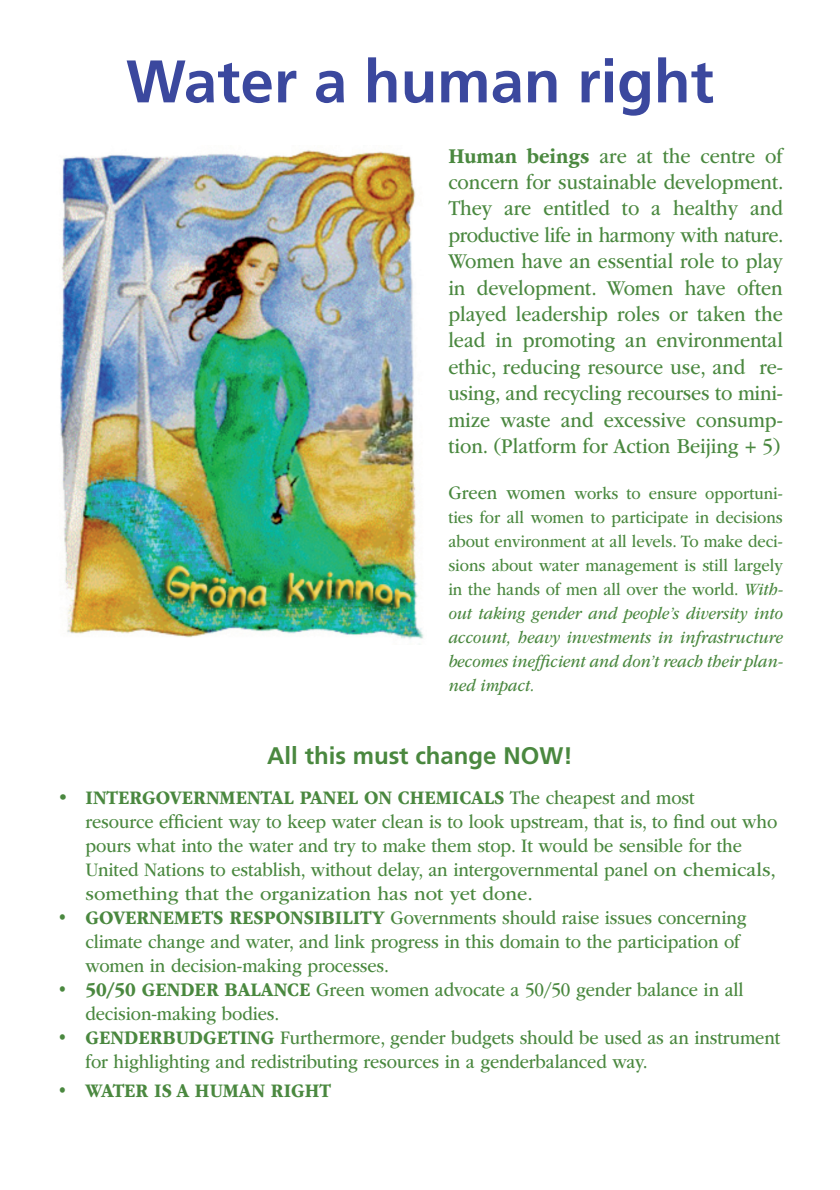
<style>
.page{position:relative;width:840px;height:1190px;background:#fff}
.page>*{position:absolute;margin:0;border:0;box-sizing:border-box;transform-origin:0 0}
.t1{font:700 60px "Frutiger LT Std";color:#3b489e}
.t2{font:700 24px "Frutiger LT Std";color:#4a883f}
.t3{font:22px/26.4px "ITC Garamond Std";color:#4a883f;text-align:justify;scale:.9 1}
.t4{font:20px/24px "ITC Garamond Std";letter-spacing:-.005em;color:#4a883f;scale:.9 1}
.t5{font:20px/24px "ITC Garamond Std";letter-spacing:-.005em;color:#4a883f}
.t6{font:700 20px "ITC Garamond Std";color:#4a883f;scale:.9 1}
.t7{font:18px/24px "ITC Garamond Std";color:#4a883f;text-align:justify;scale:.9 1}
.s1{font-weight:700}
.s2{font-size:20px}
.s3{font-style:italic}
.s4{font-weight:400}
</style>
<div class="page">
<img style="left:60px;top:150px;width:364px;height:489px">
<h1 class="t1" style="left:126px;top:57px;width:589px">Water a human right</h1>
<p class="t3" style="left:448px;top:144px;width:374px"><span class="s1">Human beings</span> are at the centre of concern for sustainable development.<br>They are entitled to a healthy and productive life in harmony with nature.<br>Women have an essential role to play in development. Women have often played leadership roles or taken the lead in promoting an environmental ethic, reducing resource use, and re&shy;using, and recycling recourses to mini&shy;mize waste and excessive consump&shy;tion. (Platform for Action Beijing + 5)</p>
<p class="t7" style="left:448px;top:482px;width:373px"><span class="s2">Green women</span> works to ensure opportuni&shy;ties for all women to participate in decisions about environment at all levels. To make deci&shy;sions about water management is still largely in the hands of men all over the world. <span class="s3">With&shy;out taking gender and people’s diversity into account, heavy investments in infrastructure becomes inefficient and don’t reach their plan&shy;ned impact.</span></p>
<p class="t2" style="left:267px;top:746px;width:307px">All this must change NOW!</p>
<p class="t5" style="left:86px;top:787px;width:693px;text-indent:-28px">• <span class="s1">INTERGOVERNMENTAL PANEL ON CHEMICALS</span> The cheapest and most<br>resource efficient way to keep water clean is to look upstream, that is, to find out who pours what into the water and try to make them stop. It would be sensible for the United Nations to establish, without delay, an intergovernmental panel on chemicals, something that the organization has not yet done.</p>
<p class="t4" style="left:86px;top:907px;width:736px;text-indent:-28px">• <span class="s1">GOVERNEMETS RESPONSIBILITY</span> Governments should raise issues concerning climate change and water, and link progress in this domain to the participation of women in decision-making processes.</p>
<p class="t4" style="left:86px;top:979px;width:733px;text-indent:-28px">• <span class="s1">50/50 GENDER BALANCE</span> Green women advocate a 50/50 gender balance in all decision-making bodies.</p>
<p class="t4" style="left:86px;top:1027px;width:774px;text-indent:-28px">• <span class="s1">GENDERBUDGETING</span> Furthermore, gender budgets should be used as an instrument for highlighting and redistributing resources in a genderbalanced way.</p>
<p class="t6" style="left:57px;top:1083px;width:306px"><span class="s4">•</span> WATER IS A HUMAN RIGHT</p>
</div>
